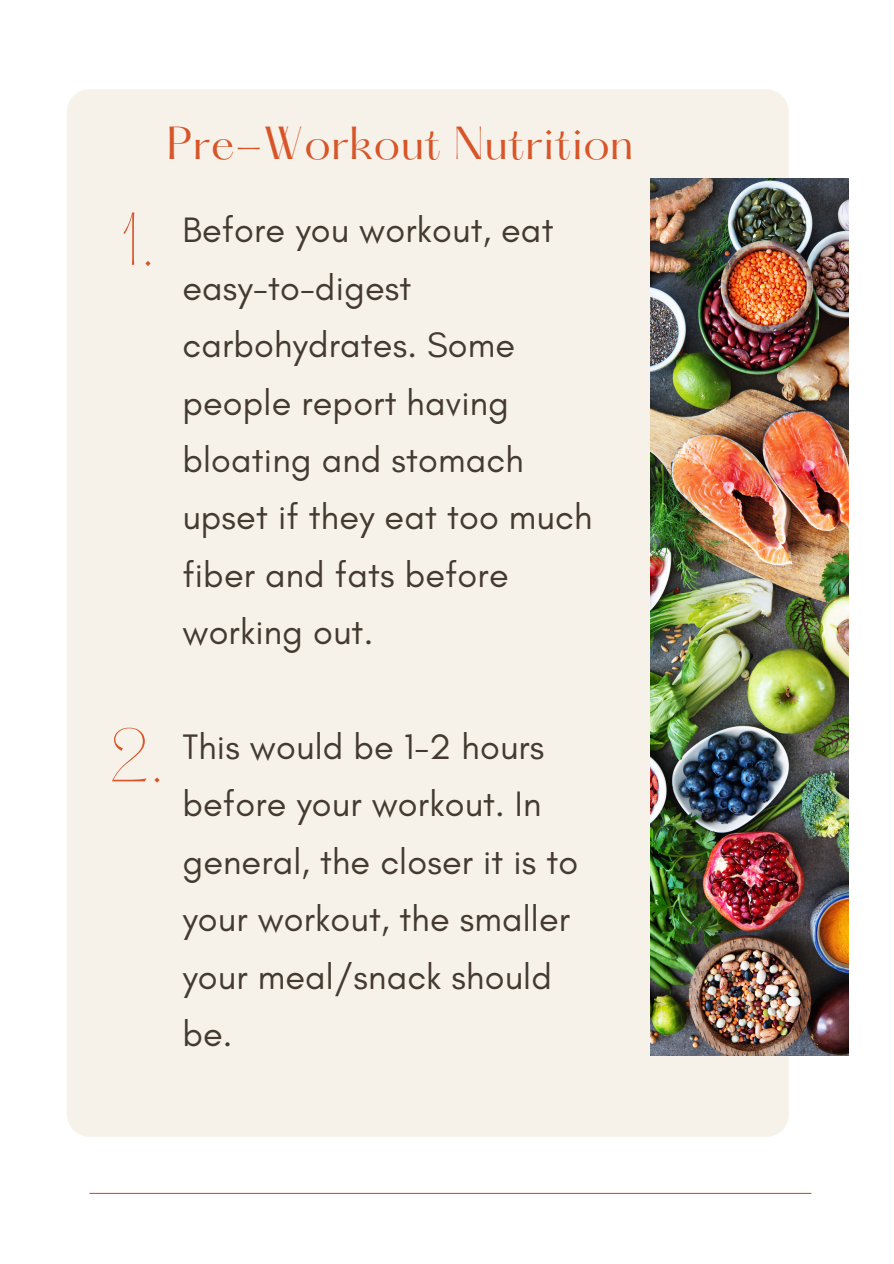
<style>
.page{position:relative;width:894px;height:1264px;background:#fff}
.page>*{position:absolute;margin:0;border:0;box-sizing:border-box;transform-origin:0 0}
.t1{font:200 65.4px "Hatton";color:#d85528}
.t2{font:40.5px "Hatton";letter-spacing:.01em;color:#d85528}
.t3{font:36px/57.3px "Glacial Indifference";letter-spacing:.005em;color:#443a31}
</style>
<div class="page">
<div style="left:67px;top:89px;width:721px;height:1047px;background:#f6f2ea;border-radius:22px"></div>
<img style="left:650px;top:179px;width:198px;height:876px">
<hr style="left:89px;top:1192px;width:722px;height:1px;background:#d85528">
<h2 class="t2" style="left:167px;top:124px;width:468px">Pre-Workout Nutrition</h2>
<h1 class="t1" style="left:121px;top:208px;width:35px">1.</h1>
<p class="t3" style="left:182px;top:201px;width:411px">Before you workout, eat easy-to-digest carbohydrates. Some people report having bloating and stomach upset if they eat too much fiber and fats before working out.</p>
<h1 class="t1" style="left:108px;top:725px;width:58px">2.</h1>
<p class="t3" style="left:182px;top:717px;width:397px">This would be 1-2 hours before your workout. In general, the closer it is to your workout, the smaller your meal/snack should be.</p>
</div>
